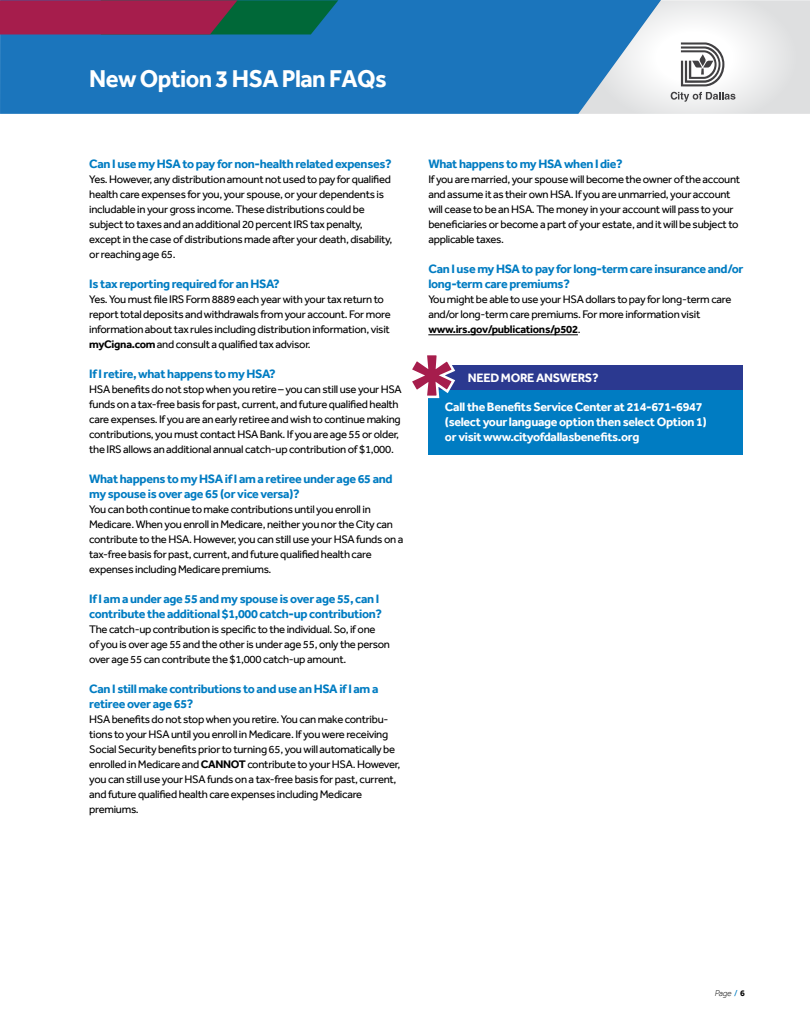
<style>
.page{position:relative;width:810px;height:1035px;background:#fff}
.page>*{position:absolute;margin:0;border:0;box-sizing:border-box;transform-origin:0 0}
.t1{font:700 109.12px "Effra";color:#a61d4c}
.t2{font:700 25px "Effra";letter-spacing:-.025em;color:#fff;scale:.96 1}
.t3{font:700 12.5px/15px "Effra";letter-spacing:-.025em;color:#007cc2}
.t4{font:700 12.5px/15px "Effra";letter-spacing:-.025em;color:#fff}
.t5{font:11.25px/15px "Effra";letter-spacing:-.025em;color:#000}
.t6{font:italic 300 8.75px "Effra";color:#000}
.s1{font-weight:700}
.s2{font-weight:400;font-style:normal;color:#007cc2}
.s3{font-weight:700;font-style:normal}
</style>
<div class="page">
<div style="left:429px;top:390px;width:314px;height:65px;background:#007cc2"></div>
<div style="left:0;top:0;width:578px;height:114px;background:#1b75bc"></div>
<svg style="left:578px;top:0;width:232px;height:114px"></svg>
<svg style="left:0;top:0;width:338px;height:34px;background:#6e374a"></svg>
<hr style="left:428px;top:335px;width:150px;height:1px;background:#000">
<div style="left:429px;top:365px;width:314px;height:24px;background:#2b3990"></div>
<svg style="left:428px;top:365px;width:29px;height:34px"></svg>
<h2 class="t2" style="left:89px;top:63px;width:311px">New Option 3 HSA Plan FAQs</h2>
<p class="t3" style="left:89px;top:156px;width:304px">Can I use my HSA to pay for non-health related expenses?</p>
<p class="t5" style="left:89px;top:172px;width:305px">Yes. However, any distribution amount not used to pay for qualified health care expenses for you, your spouse, or your dependents is includable in your gross income. These distributions could be subject to taxes and an additional 20 percent IRS tax penalty, except in the case of distributions made after your death, disability, or reaching age 65.</p>
<p class="t3" style="left:89px;top:276px;width:192px">Is tax reporting required for an HSA?</p>
<p class="t5" style="left:89px;top:292px;width:303px">Yes. You must file IRS Form 8889 each year with your tax return to report total deposits and withdrawals from your account. For more information about tax rules including distribution information, visit <span class="s1">myCigna.com</span> and consult a qualified tax advisor.</p>
<p class="t3" style="left:89px;top:366px;width:188px">If I retire, what happens to my HSA?</p>
<p class="t5" style="left:89px;top:382px;width:314px">HSA benefits do not stop when you retire – you can still use your HSA funds on a tax-free basis for past, current, and future qualified health care expenses. If you are an early retiree and wish to continue making contributions, you must contact HSA Bank. If you are age 55 or older, the IRS allows an additional annual catch-up contribution of $1,000.</p>
<p class="t3" style="left:89px;top:471px;width:305px">What happens to my HSA if I am a retiree under age 65 and my spouse is over age 65 (or vice versa)?</p>
<p class="t5" style="left:89px;top:502px;width:316px">You can both continue to make contributions until you enroll in Medicare. When you enroll in Medicare, neither you nor the City can contribute to the HSA. However, you can still use your HSA funds on a tax-free basis for past, current, and future qualified health care expenses including Medicare premiums.</p>
<p class="t3" style="left:89px;top:591px;width:294px">If I am a under age 55 and my spouse is over age 55, can I contribute the additional $1,000 catch-up contribution?</p>
<p class="t5" style="left:89px;top:622px;width:302px">The catch-up contribution is specific to the individual. So, if one<br>of you is over age 55 and the other is under age 55, only the person over age 55 can contribute the $1,000 catch-up amount.</p>
<p class="t3" style="left:89px;top:681px;width:291px">Can I still make contributions to and use an HSA if I am a retiree over age 65?</p>
<p class="t5" style="left:89px;top:712px;width:313px">HSA benefits do not stop when you retire. You can make contribu&shy;tions to your HSA until you enroll in Medicare. If you were receiving Social Security benefits prior to turning 65, you will automatically be enrolled in Medicare and <span class="s1">CANNOT</span> contribute to your HSA. However, you can still use your HSA funds on a tax-free basis for past, current, and future qualified health care expenses including Medicare premiums.</p>
<p class="t3" style="left:428px;top:156px;width:196px">What happens to my HSA when I die?</p>
<p class="t5" style="left:428px;top:172px;width:313px">If you are married, your spouse will become the owner of the account and assume it as their own HSA. If you are unmarried, your account will cease to be an HSA. The money in your account will pass to your beneficiaries or become a part of your estate, and it will be subject to applicable taxes.</p>
<p class="t3" style="left:428px;top:261px;width:317px">Can I use my HSA to pay for long-term care insurance and/or long-term care premiums?</p>
<p class="t5" style="left:428px;top:292px;width:305px">You might be able to use your HSA dollars to pay for long-term care and/or long-term care premiums. For more information visit <span class="s1">www.irs.gov/publications/p502</span>.</p>
<h1 class="t1" style="left:405px;top:329px;width:55px">*</h1>
<p class="t4" style="left:445px;top:399px;width:263px">Call the Benefits Service Center at 214-671-6947 (select your language option then select Option 1) or visit www.cityofdallasbenefits.org</p>
<p class="t4" style="left:468px;top:370px;width:132px">NEED MORE ANSWERS?</p>
<p class="t6" style="left:715px;top:988px;width:32px">Page <span class="s2">/</span> <span class="s3">6</span></p>
</div>
